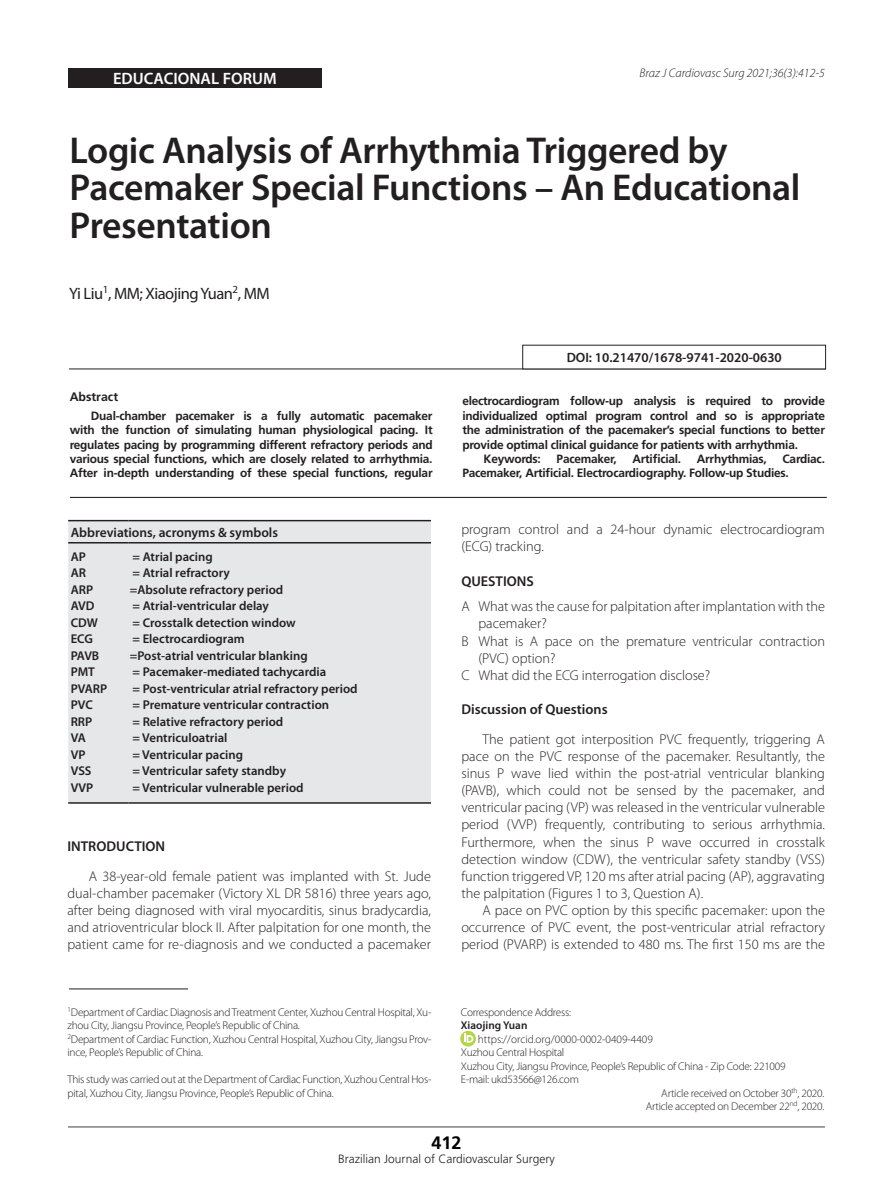
<style>
.page{position:relative;width:893px;height:1191px;background:#fff}
.page>*{position:absolute;margin:0;border:0;box-sizing:border-box;transform-origin:0 0}
.Titulo_1{font:600 37.5px/37.5px "Myriad Pro";letter-spacing:-.01em;color:#231f20}
.t1{font:700 18px "Frutiger";color:#000}
.t2{font:16.5px "Myriad Pro";letter-spacing:-.03em;color:#231f20}
.t3{font:600 16.5px "Myriad Pro";color:#fff}
.t4{font:300 14.25px/17.1px "Myriad Pro";color:#231f20;text-align:justify}
.Titulos_2{font:600 14.25px "Myriad Pro";color:#231f20}
.pe_de_pagina{font:600 13.5px "Myriad Pro";color:#231f20}
.t5{font:600 12.75px "Myriad Pro";color:#231f20}
.t6{font:italic 300 12.45px "Myriad Pro";color:#231f20}
.Resumos{font:700 12.3px "Frutiger";color:#231f20}
.abstract{font:700 12px/14.4px "Frutiger";letter-spacing:-.02em;color:#231f20;text-align:justify}
.t7{font:300 12px "Frutiger";color:#231f20}
.pe_de_pagina_2{font:300 11.25px/13.5px "Myriad Pro";letter-spacing:-.02em;color:#231f20}
.orcid{font:300 11.25px "Myriad Pro";color:#231f20}
.Autor_pé_de_pagina{font:600 11.25px "Myriad Pro";color:#231f20}
</style>
<div class="page">
<hr style="left:68px;top:1126px;width:757px;height:1px;background:#3e3e3f">
<div style="left:68px;top:68px;width:254px;height:20px;background:#231f20"></div>
<hr style="left:70px;top:497px;width:757px;height:1px;background:#231f20">
<hr style="left:69px;top:368px;width:757px;height:1px;background:#231f20">
<hr style="left:69px;top:988px;width:119px;height:1px;background:#231f20">
<svg style="left:460px;top:1030px;width:16px;height:16px"></svg>
<svg style="left:465px;top:1033px;width:8px;height:9px"></svg>
<div style="left:68px;top:521px;width:363px;height:281px;background:#e6e7e9"></div>
<hr style="left:68px;top:520px;width:61px;height:1px;background:#231f20">
<hr style="left:129px;top:520px;width:302px;height:1px;background:#231f20">
<hr style="left:68px;top:542px;width:61px;height:1px;background:#231f20">
<hr style="left:129px;top:542px;width:302px;height:1px;background:#231f20">
<hr style="left:68px;top:802px;width:61px;height:1px;background:#231f20">
<hr style="left:129px;top:802px;width:302px;height:1px;background:#231f20">
<p class="t3" style="left:113px;top:69px;width:165px">EDUCACIONAL FORUM</p>
<p class="t6" style="left:640px;top:67px;width:187px">Braz J Cardiovasc Surg 2021;36(3):412-5</p>
<p class="Titulo_1" style="left:70px;top:132px;width:732px">Logic Analysis of Arrhythmia Triggered by<br>Pacemaker Special Functions – An Educational<br>Presentation</p>
<p class="t2" style="left:69px;top:284px;width:202px">Yi Liu<sup>1</sup>, MM; Xiaojing Yuan<sup>2</sup>, MM</p>
<p class="Resumos" style="left:70px;top:390px;width:50px">Abstract</p>
<p class="abstract" style="left:70px;top:408px;width:364px;text-indent:21px">Dual-chamber pacemaker is a fully automatic pacemaker with the function of simulating human physiological pacing. It regulates pacing by programming different refractory periods and various special functions, which are closely related to arrhythmia.<br>After in-depth understanding of these special functions, regular</p>
<p class="pe_de_pagina" style="left:71px;top:525px;width:209px">Abbreviations, acronyms &amp; symbols</p>
<p class="t5" style="left:71px;top:549px;width:17px">AP</p>
<p class="t5" style="left:71px;top:566px;width:17px">AR</p>
<p class="t5" style="left:71px;top:582px;width:24px">ARP</p>
<p class="t5" style="left:71px;top:599px;width:25px">AVD</p>
<p class="t5" style="left:71px;top:615px;width:29px">CDW</p>
<p class="t5" style="left:71px;top:632px;width:24px">ECG</p>
<p class="t5" style="left:71px;top:648px;width:30px">PAVB</p>
<p class="t5" style="left:71px;top:665px;width:26px">PMT</p>
<p class="t5" style="left:71px;top:681px;width:38px">PVARP</p>
<p class="t5" style="left:71px;top:698px;width:24px">PVC</p>
<p class="t5" style="left:71px;top:714px;width:23px">RRP</p>
<p class="t5" style="left:71px;top:731px;width:17px">VA</p>
<p class="t5" style="left:71px;top:747px;width:16px">VP</p>
<p class="t5" style="left:71px;top:764px;width:22px">VSS</p>
<p class="t5" style="left:71px;top:780px;width:24px">VVP</p>
<p class="t5" style="left:132px;top:549px;width:82px">= Atrial pacing</p>
<p class="t5" style="left:132px;top:566px;width:99px">= Atrial refractory</p>
<p class="t5" style="left:130px;top:582px;width:155px">=Absolute refractory period</p>
<p class="t5" style="left:132px;top:599px;width:138px">= Atrial-ventricular delay</p>
<p class="t5" style="left:132px;top:615px;width:165px">= Crosstalk detection window</p>
<p class="t5" style="left:132px;top:632px;width:114px">= Electrocardiogram</p>
<p class="t5" style="left:130px;top:648px;width:179px">=Post-atrial ventricular blanking</p>
<p class="t5" style="left:132px;top:665px;width:195px">= Pacemaker-mediated tachycardia</p>
<p class="t5" style="left:132px;top:681px;width:227px">= Post-ventricular atrial refractory period</p>
<p class="t5" style="left:132px;top:698px;width:198px">= Premature ventricular contraction</p>
<p class="t5" style="left:132px;top:714px;width:152px">= Relative refractory period</p>
<p class="t5" style="left:132px;top:731px;width:96px">= Ventriculoatrial</p>
<p class="t5" style="left:132px;top:747px;width:112px">= Ventricular pacing</p>
<p class="t5" style="left:132px;top:764px;width:155px">= Ventricular safety standby</p>
<p class="t5" style="left:132px;top:780px;width:173px">= Ventricular vulnerable period</p>
<p class="Titulos_2" style="left:67px;top:838px;width:99px">INTRODUCTION</p>
<p class="t4" style="left:67px;top:867px;width:365px;text-indent:21px">A 38-year-old female patient was implanted with St. Jude dual-chamber pacemaker (Victory XL DR 5816) three years ago, after being diagnosed with viral myocarditis, sinus bradycardia, and atrioventricular block II. After palpitation for one month, the patient came for re-diagnosis and we conducted a pacemaker</p>
<p class="pe_de_pagina_2" style="left:67px;top:1005px;width:365px"><sup>1</sup>Department of Cardiac Diagnosis and Treatment Center, Xuzhou Central Hospital, Xu&shy;zhou City, Jiangsu Province, People’s Republic of China.</p>
<p class="pe_de_pagina_2" style="left:67px;top:1032px;width:365px"><sup>2</sup>Department of Cardiac Function, Xuzhou Central Hospital, Xuzhou City, Jiangsu Prov&shy;ince, People’s Republic of China.</p>
<p class="pe_de_pagina_2" style="left:67px;top:1072px;width:365px">This study was carried out at the Department of Cardiac Function, Xuzhou Central Hos&shy;pital, Xuzhou City, Jiangsu Province, People’s Republic of China.</p>
<p class="pe_de_pagina" style="left:567px;top:350px;width:217px">DOI: 10.21470/1678-9741-2020-0630</p>
<p class="abstract" style="left:462px;top:394px;width:364px">electrocardiogram follow-up analysis is required to provide individualized optimal program control and so is appropriate the administration of the pacemaker’s special functions to better provide optimal clinical guidance for patients with arrhythmia.</p>
<p class="abstract" style="left:484px;top:451px;width:59px">Keywords:</p>
<p class="abstract" style="left:557px;top:451px;width:62px">Pacemaker,</p>
<p class="abstract" style="left:632px;top:451px;width:50px">Artificial.</p>
<p class="abstract" style="left:697px;top:451px;width:71px">Arrhythmias,</p>
<p class="abstract" style="left:462px;top:451px;width:364px;text-indent:320px">Cardiac.<br>Pacemaker, Artificial. Electrocardiography. Follow-up Studies.</p>
<p class="t4" style="left:461px;top:521px;width:365px">program control and a 24-hour dynamic electrocardiogram (ECG) tracking.</p>
<p class="Titulos_2" style="left:461px;top:573px;width:74px">QUESTIONS</p>
<p class="t4" style="left:478px;top:598px;width:348px;text-indent:-17px">A What was the cause for palpitation after implantation with the pacemaker?</p>
<p class="t4" style="left:478px;top:632px;width:348px;text-indent:-17px">B What is A pace on the premature ventricular contraction (PVC) option?</p>
<p class="t4" style="left:461px;top:666px;width:250px">C What did the ECG interrogation disclose?</p>
<p class="Titulos_2" style="left:461px;top:701px;width:148px">Discussion of Questions</p>
<p class="t4" style="left:461px;top:731px;width:365px;text-indent:21px">The patient got interposition PVC frequently, triggering A pace on the PVC response of the pacemaker. Resultantly, the sinus P wave lied within the post-atrial ventricular blanking (PAVB), which could not be sensed by the pacemaker, and ventricular pacing (VP) was released in the ventricular vulnerable period (VVP) frequently, contributing to serious arrhythmia.<br>Furthermore, when the sinus P wave occurred in crosstalk detection window (CDW), the ventricular safety standby (VSS) function triggered VP, 120 ms after atrial pacing (AP), aggravating the palpitation (Figures 1 to 3, Question A).</p>
<p class="t4" style="left:461px;top:902px;width:365px;text-indent:21px">A pace on PVC option by this specific pacemaker: upon the occurrence of PVC event, the post-ventricular atrial refractory period (PVARP) is extended to 480 ms. The first 150 ms are the</p>
<p class="pe_de_pagina_2" style="left:461px;top:1005px;width:112px">Correspondence Address:</p>
<p class="Autor_pé_de_pagina" style="left:461px;top:1019px;width:68px">Xiaojing Yuan</p>
<p class="orcid" style="left:478px;top:1032px;width:176px">https://orcid.org/0000-0002-0409-4409</p>
<p class="pe_de_pagina_2" style="left:461px;top:1045px;width:105px">Xuzhou Central Hospital</p>
<p class="pe_de_pagina_2" style="left:461px;top:1059px;width:326px">Xuzhou City, Jiangsu Province, People’s Republic of China - Zip Code: 221009</p>
<p class="pe_de_pagina_2" style="left:461px;top:1072px;width:120px">E-mail: ukd53566@126.com</p>
<p class="pe_de_pagina_2" style="left:661px;top:1086px;width:165px">Article received on October 30<sup>th</sup>, 2020.</p>
<p class="pe_de_pagina_2" style="left:646px;top:1099px;width:180px">Article accepted on December 22<sup>nd</sup>, 2020.</p>
<p class="t1" style="left:431px;top:1132px;width:32px">412</p>
<p class="t7" style="left:338px;top:1152px;width:218px">Brazilian Journal of Cardiovascular Surgery</p>
</div>
